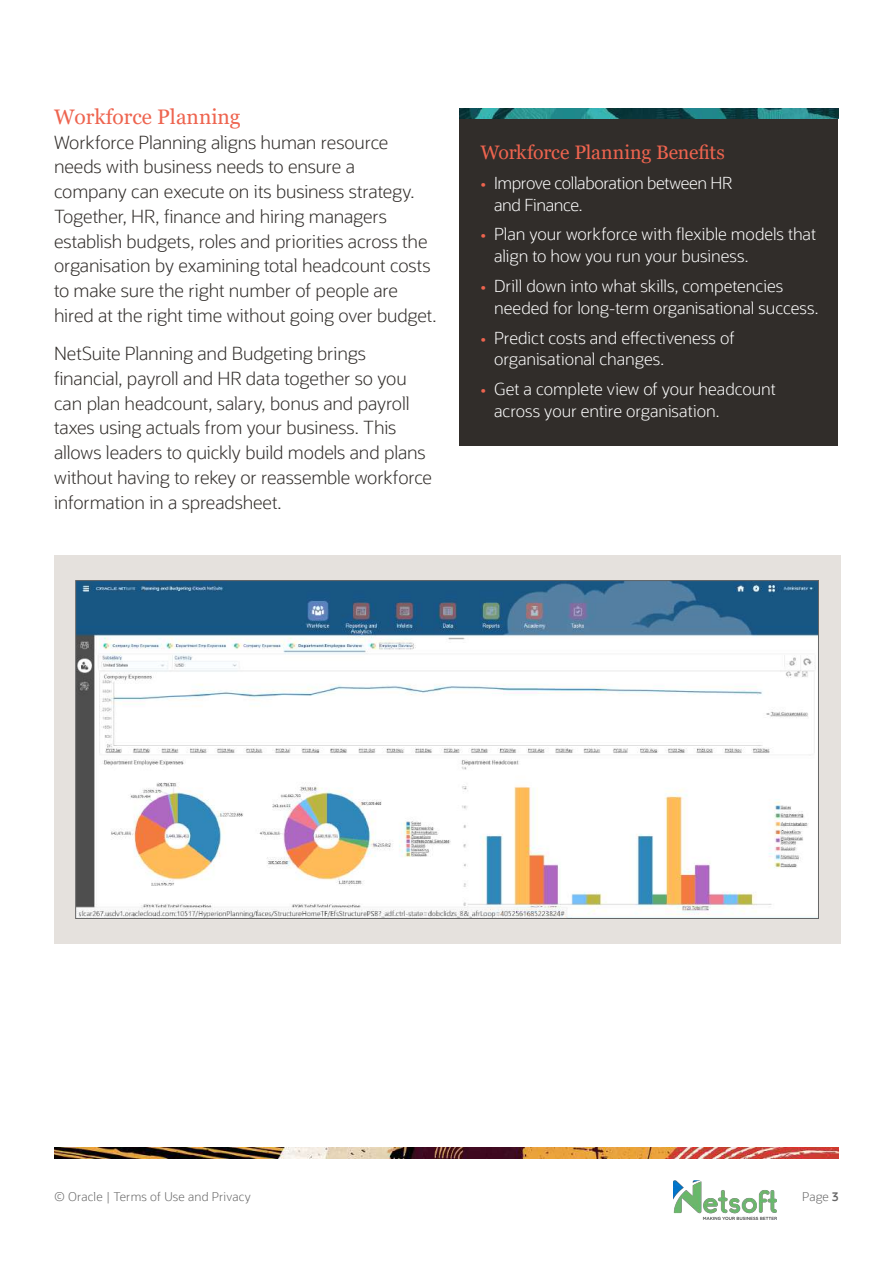
<style>
.page{position:relative;width:893px;height:1263px;background:#fff}
.page>*{position:absolute;margin:0;border:0;box-sizing:border-box;transform-origin:0 0}
.t1{font:21px "Georgia";color:#ee644f}
.t2{font:19.5px "Georgia";letter-spacing:-.005em;color:#ee644f}
.t3{font:300 18px/24.8px "Oracle Sans";letter-spacing:-.01em;color:#312d2a}
.t4{font:300 16.5px/21.8px "Oracle Sans";letter-spacing:-.005em;color:#fff}
.t5{font:300 16.5px/21.8px "Oracle Sans";letter-spacing:-.025em;color:#fff}
.t6{font:300 12px "Oracle Sans";letter-spacing:.015em;color:#666}
.s1{font-weight:400;color:#ee644f}
.s2{font-weight:600}
</style>
<div class="page">
<img style="left:54px;top:1148px;width:785px;height:10px">
<div style="left:459px;top:117px;width:379px;height:329px;background:#312d2a"></div>
<img style="left:459px;top:108px;width:379px;height:10px">
<div style="left:54px;top:555px;width:786px;height:389px;background:#e5e1dd"></div>
<img style="left:77px;top:582px;width:740px;height:335px">
<img style="left:674px;top:1181px;width:102px;height:38px">
<p class="t1" style="left:54px;top:104px;width:188px">Workforce Planning</p>
<p class="t3" style="left:54px;top:130px;width:384px">Workforce Planning aligns human resource needs with business needs to ensure a<br>company can execute on its business strategy.<br>Together, HR, finance and hiring managers establish budgets, roles and priorities across the organisation by examining total headcount costs to make sure the right number of people are hired at the right time without going over budget.</p>
<p class="t3" style="left:54px;top:341px;width:380px">NetSuite Planning and Budgeting brings financial, payroll and HR data together so you can plan headcount, salary, bonus and payroll taxes using actuals from your business. This allows leaders to quickly build models and plans without having to rekey or reassemble workforce information in a spreadsheet.</p>
<p class="t2" style="left:481px;top:140px;width:246px">Workforce Planning Benefits</p>
<p class="t5" style="left:494px;top:172px;width:240px;text-indent:-14px"><span class="s1">•</span> Improve collaboration between HR and Finance.</p>
<p class="t4" style="left:494px;top:224px;width:323px;text-indent:-14px"><span class="s1">•</span> Plan your workforce with flexible models that align to how you run your business.</p>
<p class="t4" style="left:494px;top:275px;width:326px;text-indent:-14px"><span class="s1">•</span> Drill down into what skills, competencies needed for long-term organisational success.</p>
<p class="t4" style="left:494px;top:327px;width:242px;text-indent:-14px"><span class="s1">•</span> Predict costs and effectiveness of organisational changes.</p>
<p class="t4" style="left:494px;top:379px;width:283px;text-indent:-14px"><span class="s1">•</span> Get a complete view of your headcount across your entire organisation.</p>
<p class="t6" style="left:54px;top:1190px;width:198px">© Oracle | Terms of Use and Privacy</p>
<p class="t6" style="left:802px;top:1190px;width:38px">Page <span class="s2">3</span></p>
</div>
